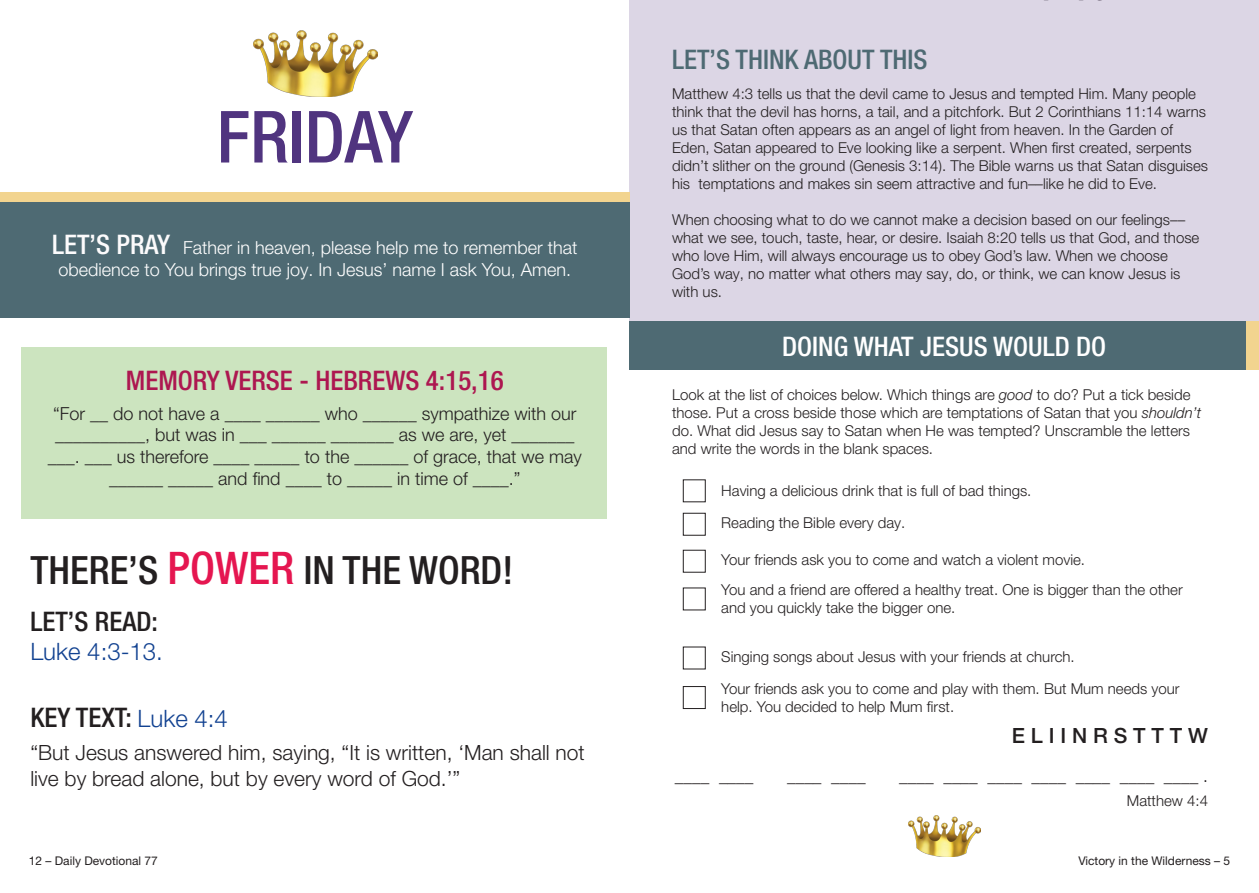
<style>
.page{position:relative;width:1259px;height:893px;background:#fff}
.page>*{position:absolute;margin:0;border:0;box-sizing:border-box;transform-origin:0 0}
.t1{font:500 condensed 72px "Helvetica Neue LT Pro";color:#50347f}
.t2{font:500 condensed 39px "Helvetica Neue LT Pro";color:#231f20}
.t3{font:500 condensed 27px "Helvetica Neue LT Pro";color:#ad1750}
.t4{font:500 condensed 27px "Helvetica Neue LT Pro";color:#231f20}
.t5{font:500 condensed 27px "Helvetica Neue LT Pro";color:#fff}
.t6{font:500 condensed 27px "Helvetica Neue LT Pro";color:#4e6a73}
.t7{font:300 24px "Helvetica Neue LT Pro";color:#124291}
.t8{font:300 21px/25.2px "Helvetica Neue LT Pro";color:#231f20}
.t9{font:500 21px "Helvetica Neue LT Pro";color:#231f20}
.t10{font:300 18px/21.6px "Helvetica Neue LT Pro";color:#231f20;text-align:center}
.t11{font:300 18px/21.6px "Helvetica Neue LT Pro";color:#fff;text-align:center}
.t12{font:300 17.25px "Helvetica Neue LT Pro";color:#231f20}
.t13{font:300 15px/18px "Helvetica Neue LT Pro";color:#231f20}
.t14{font:12px "Helvetica Neue LT Pro";color:#231f20}
.s1{font-weight:500;font-stretch:condensed;font-size:27px;color:#fcfbfc}
.s2{font-size:45px;color:#e51650}
.s3{font-weight:300;font-stretch:normal;font-size:24px;color:#124291}
.s4{font-style:italic}
</style>
<div class="page">
<img style="left:908px;top:815px;width:72px;height:41px">
<div style="left:629px;top:0;width:630px;height:350px;background:#dcd6e5"></div>
<div style="left:629px;top:322px;width:630px;height:48px;background:#4e6a73"></div>
<div style="left:1246px;top:322px;width:13px;height:48px;background:#f2d48f"></div>
<div style="left:683px;top:513px;width:22px;height:23px;border:1px solid #231f20"></div>
<div style="left:683px;top:550px;width:22px;height:23px;border:1px solid #231f20"></div>
<div style="left:683px;top:686px;width:22px;height:23px;border:1px solid #231f20"></div>
<div style="left:21px;top:347px;width:586px;height:171px;background:#cce4bf"></div>
<img style="left:253px;top:31px;width:125px;height:65px">
<div style="left:0;top:193px;width:629px;height:124px;background:#4e6a73"></div>
<div style="left:0;top:193px;width:629px;height:9px;background:#f2d48f"></div>
<p class="t1" style="left:217px;top:94px;width:198px">FRIDAY</p>
<p class="t11" style="left:52px;top:236px;width:527px"><span class="s1">LET’S PRAY</span> Father in heaven, please help me to remember that obedience to You brings true joy. In Jesus’ name I ask You, Amen.</p>
<p class="t3" style="left:126px;top:364px;width:379px">MEMORY VERSE - HEBREWS 4:15,16</p>
<p class="t10" style="left:48px;top:402px;width:535px">“For __ do not have a ____ ______ who ______ sympathize with our __________, but was in ___ ______ _______ as we are, yet _______ ___. ___ us therefore ____ _____ to the ______ of grace, that we may ______ _____ and find ____ to _____ in time of ____.”</p>
<p class="t2" style="left:30px;top:547px;width:484px">THERE’S <span class="s2">POWER</span> IN THE WORD!</p>
<p class="t4" style="left:30px;top:606px;width:129px">LET’S READ:</p>
<p class="t7" style="left:30px;top:637px;width:134px">Luke 4:3-13.</p>
<p class="t4" style="left:30px;top:701px;width:199px">KEY TEXT: <span class="s3">Luke 4:4</span></p>
<p class="t8" style="left:30px;top:740px;width:556px">“But Jesus answered him, saying, “It is written, ‘Man shall not live by bread alone, but by every word of God.’”</p>
<p class="t14" style="left:29px;top:853px;width:131px">12 – Daily Devotional 77</p>
<p class="t6" style="left:672px;top:44px;width:257px">LET’S THINK ABOUT THIS</p>
<p class="t13" style="left:672px;top:84px;width:537px">Matthew 4:3 tells us that the devil came to Jesus and tempted Him. Many people think that the devil has horns, a tail, and a pitchfork. But 2 Corinthians 11:14 warns us that Satan often appears as an angel of light from heaven. In the Garden of Eden, Satan appeared to Eve looking like a serpent. When first created, serpents didn’t slither on the ground (Genesis 3:14). The Bible warns us that Satan disguises his temptations and makes sin seem attractive and fun––like he did to Eve.</p>
<p class="t13" style="left:672px;top:210px;width:529px">When choosing what to do we cannot make a decision based on our feelings–– what we see, touch, taste, hear, or desire. Isaiah 8:20 tells us that God, and those who love Him, will always encourage us to obey God’s law. When we choose God’s way, no matter what others may say, do, or think, we can know Jesus is with us.</p>
<p class="t5" style="left:782px;top:330px;width:326px">DOING WHAT JESUS WOULD DO</p>
<p class="t13" style="left:672px;top:386px;width:531px">Look at the list of choices below. Which things are <span class="s4">good</span> to do? Put a tick beside those. Put a cross beside those which are temptations of Satan that you <span class="s4">shouldn’t </span>do. What did Jesus say to Satan when He was tempted? Unscramble the letters and write the words in the blank spaces.</p>
<p class="t13" style="left:721px;top:475px;width:312px;line-height:31.7px">Having a delicious drink that is full of bad things.<br>Reading the Bible every day.</p>
<p class="t13" style="left:721px;top:545px;width:463px;line-height:29.8px">Your friends ask you to come and watch a violent movie.<br>You and a friend are offered a healthy treat. One is bigger than the other</p>
<p class="t13" style="left:721px;top:598px;width:235px">and you quickly take the bigger one.</p>
<p class="t13" style="left:721px;top:640px;width:460px;line-height:32px">Singing songs about Jesus with your friends at church.<br>Your friends ask you to come and play with them. But Mum needs your</p>
<p class="t13" style="left:721px;top:697px;width:234px">help. You decided to help Mum first.</p>
<p class="t9" style="left:1012px;top:723px;width:198px">E L I I N R S T T T W</p>
<p class="t12" style="left:675px;top:765px;width:80px">____ ____</p>
<p class="t12" style="left:787px;top:765px;width:80px">____ ____</p>
<p class="t12" style="left:899px;top:765px;width:310px">____ ____ ____ ____ ____ ____ ____ .</p>
<p class="t13" style="left:1126px;top:791px;width:83px">Matthew 4:4</p>
<p class="t14" style="left:1078px;top:853px;width:153px">Victory in the Wilderness – 5</p>
</div>
